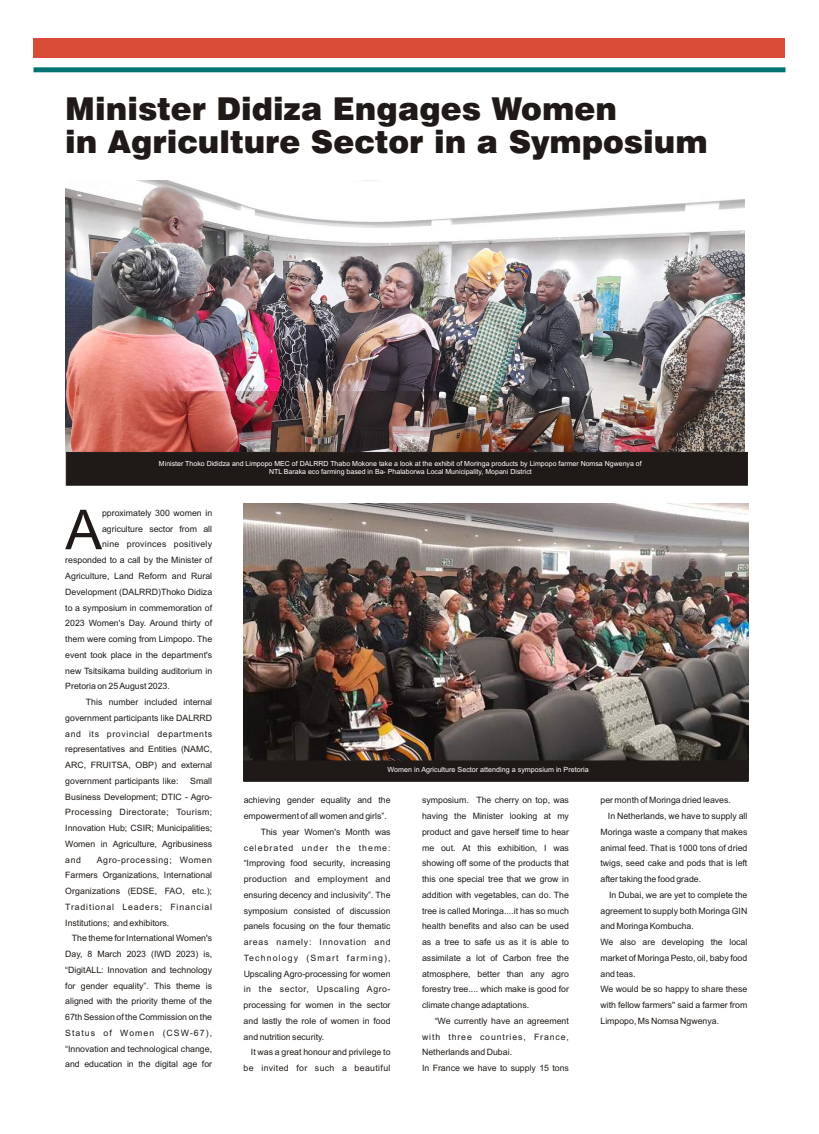
<style>
.page{position:relative;width:819px;height:1134px;background:#fff}
.page>*{position:absolute;margin:0;border:0;box-sizing:border-box;transform-origin:0 0}
.t1{font:55.04px "Arial";color:#1f1a17}
.t2{font:900 31.5px/33.2px "Swiss 721 BT";color:#1f1a17}
.t3{font:8.75px/15.8px "Arial";color:#1f1a17;text-align:justify}
.t4{font:8.75px "Arial";letter-spacing:.045em;color:#1f1a17}
.t5{font:8.75px "Arial";letter-spacing:.095em;color:#1f1a17}
.t6{font:8.75px "Arial";letter-spacing:.035em;color:#1f1a17}
.t7{font:8.75px "Arial";letter-spacing:.06em;color:#1f1a17}
.t8{font:8.75px "Arial";letter-spacing:.1em;color:#1f1a17}
.t9{font:8.75px "Arial";letter-spacing:.04em;color:#1f1a17}
.t10{font:8.75px "Arial";letter-spacing:.085em;color:#1f1a17}
.t11{font:8.75px "Arial";letter-spacing:.13em;color:#1f1a17}
.t12{font:8.75px "Arial";letter-spacing:.115em;color:#1f1a17}
.t13{font:8.75px "Arial";letter-spacing:.12em;color:#1f1a17}
.t14{font:8.75px "Arial";letter-spacing:.07em;color:#1f1a17}
.t15{font:7.17px "Arial";color:#fff}
.t16{font:7px/7.8px "Arial";color:#fff;text-align:center}
</style>
<div class="page">
<img style="left:65px;top:180px;width:679px;height:271px">
<div style="left:66px;top:452px;width:681px;height:33px;background:#1f1a17"></div>
<div style="left:33px;top:38px;width:752px;height:20px;background:#d94d38"></div>
<div style="left:33px;top:67px;width:752px;height:5px;background:#007375"></div>
<img style="left:244px;top:503px;width:504px;height:258px">
<div style="left:243px;top:761px;width:505px;height:20px;background:#1f1a17"></div>
<h2 class="t2" style="left:65px;top:95px;width:644px">Minister Didiza Engages Women<br>in Agriculture Sector in a Symposium</h2>
<p class="t16" style="left:159px;top:460px;width:484px">Minister Thoko Dididza and Limpopo MEC of DALRRD Thabo Mokone take a look at the exhibit of Moringa products by Limpopo farmer Nomsa Ngwenya of<br>NTL Baraka eco farming based in Ba- Phalaborwa Local Municipality, Mopani District</p>
<p class="t3" style="left:102px;top:506px;width:112px">pproximately 300 women in agriculture sector from all</p>
<h1 class="t1" style="left:65px;top:509px;width:38px">A</h1>
<p class="t3" style="left:65px;top:537px;width:148px;text-indent:37px">nine provinces positively responded to a call by the Minister of Agriculture, Land Reform and Rural Development (DALRRD)Thoko Didiza to a symposium in commemoration of 2023 Women's Day. Around thirty of them were coming from Limpopo. The event took place in the department's new Tsitsikama building auditorium in Pretoria on 25 August 2023.</p>
<p class="t3" style="left:65px;top:695px;width:148px;text-indent:21px">This number included internal government participants like DALRRD and its provincial departments representatives and Entities (NAMC, ARC, FRUITSA, OBP) and external government participants like:</p>
<p class="t3" style="left:65px;top:773px;width:148px;text-align:right">Small<br>Business Development; DTIC - Agro-</p>
<p class="t15" style="left:387px;top:766px;width:202px">Women in Agriculture Sector attending a symposium in Pretoria</p>
<p class="t3" style="left:244px;top:793px;width:148px">achieving gender equality and the</p>
<p class="t3" style="left:422px;top:793px;width:148px">symposium. The cherry on top, was</p>
<p class="t3" style="left:600px;top:793px;width:132px">per month of Moringa dried leaves.</p>
<p class="t4" style="left:65px;top:809px;width:148px">Processing Directorate; Tourism;</p>
<p class="t3" style="left:244px;top:809px;width:144px">empowerment of all women and girls”.</p>
<p class="t3" style="left:422px;top:809px;width:148px">having the Minister looking at my</p>
<p class="t3" style="left:608px;top:809px;width:141px">In Netherlands, we have to supply all</p>
<p class="t3" style="left:65px;top:821px;width:148px">Innovation Hub; CSIR; Municipalities;</p>
<p class="t3" style="left:261px;top:824px;width:131px">This year Women's Month was</p>
<p class="t3" style="left:422px;top:824px;width:148px">product and gave herself time to hear</p>
<p class="t3" style="left:600px;top:824px;width:148px">Moringa waste a company that makes</p>
<p class="t3" style="left:65px;top:836px;width:148px">Women in Agriculture, Agribusiness</p>
<p class="t12" style="left:244px;top:844px;width:148px">celebrated under the theme:</p>
<p class="t3" style="left:422px;top:840px;width:148px">me out. At this exhibition, I was</p>
<p class="t3" style="left:600px;top:840px;width:148px">animal feed. That is 1000 tons of dried</p>
<p class="t3" style="left:65px;top:852px;width:17px">and</p>
<p class="t14" style="left:97px;top:856px;width:117px">Agro-processing; Women</p>
<p class="t3" style="left:244px;top:856px;width:148px">“Improving food security, increasing</p>
<p class="t3" style="left:422px;top:856px;width:148px">showing off some of the products that</p>
<p class="t3" style="left:600px;top:856px;width:148px">twigs, seed cake and pods that is left</p>
<p class="t3" style="left:65px;top:868px;width:148px">Farmers Organizations, International</p>
<p class="t6" style="left:244px;top:875px;width:148px">production and employment and</p>
<p class="t3" style="left:422px;top:872px;width:148px">this one special tree that we grow in</p>
<p class="t3" style="left:600px;top:872px;width:102px">after taking the food grade.</p>
<p class="t3" style="left:65px;top:884px;width:148px">Organizations (EDSE, FAO, etc.);</p>
<p class="t3" style="left:244px;top:887px;width:148px">ensuring decency and inclusivity”. The</p>
<p class="t3" style="left:422px;top:887px;width:148px">addition with vegetables, can do. The</p>
<p class="t3" style="left:609px;top:887px;width:140px">In Dubai, we are yet to complete the</p>
<p class="t5" style="left:65px;top:903px;width:148px">Traditional Leaders; Financial</p>
<p class="t3" style="left:244px;top:903px;width:148px">symposium consisted of discussion</p>
<p class="t3" style="left:422px;top:903px;width:148px">tree is called Moringa....it has so much</p>
<p class="t3" style="left:600px;top:903px;width:148px">agreement to supply both Moringa GIN</p>
<p class="t3" style="left:65px;top:915px;width:106px">Institutions; and exhibitors.</p>
<p class="t3" style="left:244px;top:919px;width:148px">panels focusing on the four thematic</p>
<p class="t3" style="left:422px;top:919px;width:148px">health benefits and also can be used</p>
<p class="t3" style="left:600px;top:919px;width:95px">and Moringa Kombucha.</p>
<p class="t3" style="left:72px;top:931px;width:142px">The theme for International Women's</p>
<p class="t10" style="left:244px;top:938px;width:148px">areas namely: Innovation and</p>
<p class="t3" style="left:422px;top:935px;width:148px">as a tree to safe us as it is able to</p>
<p class="t3" style="left:600px;top:935px;width:148px">We also are developing the local</p>
<p class="t3" style="left:65px;top:947px;width:148px">Day, 8 March 2023 (IWD 2023) is,</p>
<p class="t11" style="left:244px;top:954px;width:148px">Technology (Smart farming),</p>
<p class="t3" style="left:422px;top:950px;width:148px">assimilate a lot of Carbon free the</p>
<p class="t3" style="left:600px;top:950px;width:148px">market of Moringa Pesto, oil, baby food</p>
<p class="t3" style="left:65px;top:962px;width:148px">“DigitALL: Innovation and technology</p>
<p class="t3" style="left:244px;top:966px;width:148px">Upscaling Agro-processing for women</p>
<p class="t3" style="left:422px;top:966px;width:148px">atmosphere, better than any agro</p>
<p class="t3" style="left:600px;top:966px;width:37px">and teas.</p>
<p class="t3" style="left:65px;top:978px;width:148px">for gender equality”. This theme is</p>
<p class="t7" style="left:244px;top:986px;width:148px">in the sector, Upscaling Agro-</p>
<p class="t3" style="left:422px;top:982px;width:148px">forestry tree.... which make is good for</p>
<p class="t3" style="left:600px;top:982px;width:148px">We would be so happy to share these</p>
<p class="t3" style="left:65px;top:994px;width:148px">aligned with the priority theme of the</p>
<p class="t3" style="left:244px;top:998px;width:148px">processing for women in the sector</p>
<p class="t3" style="left:422px;top:998px;width:109px">climate change adaptations.</p>
<p class="t3" style="left:600px;top:998px;width:148px">with fellow farmers'' said a farmer from</p>
<p class="t3" style="left:65px;top:1010px;width:148px">67th Session of the Commission on the</p>
<p class="t3" style="left:244px;top:1013px;width:148px">and lastly the role of women in food</p>
<p class="t3" style="left:434px;top:1013px;width:136px">“We currently have an agreement</p>
<p class="t3" style="left:600px;top:1013px;width:120px">Limpopo, Ms Nomsa Ngwenya.</p>
<p class="t13" style="left:65px;top:1029px;width:148px">Status of Women (CSW-67),</p>
<p class="t3" style="left:244px;top:1029px;width:82px">and nutrition security.</p>
<p class="t8" style="left:422px;top:1033px;width:148px">with three countries, France,</p>
<p class="t3" style="left:65px;top:1041px;width:148px">“Innovation and technological change,</p>
<p class="t3" style="left:251px;top:1045px;width:141px">It was a great honour and privilege to</p>
<p class="t3" style="left:422px;top:1045px;width:91px">Netherlands and Dubai.</p>
<p class="t3" style="left:65px;top:1057px;width:148px">and education in the digital age for</p>
<p class="t9" style="left:243px;top:1064px;width:148px">be invited for such a beautiful</p>
<p class="t3" style="left:422px;top:1061px;width:148px">In France we have to supply 15 tons</p>
</div>
